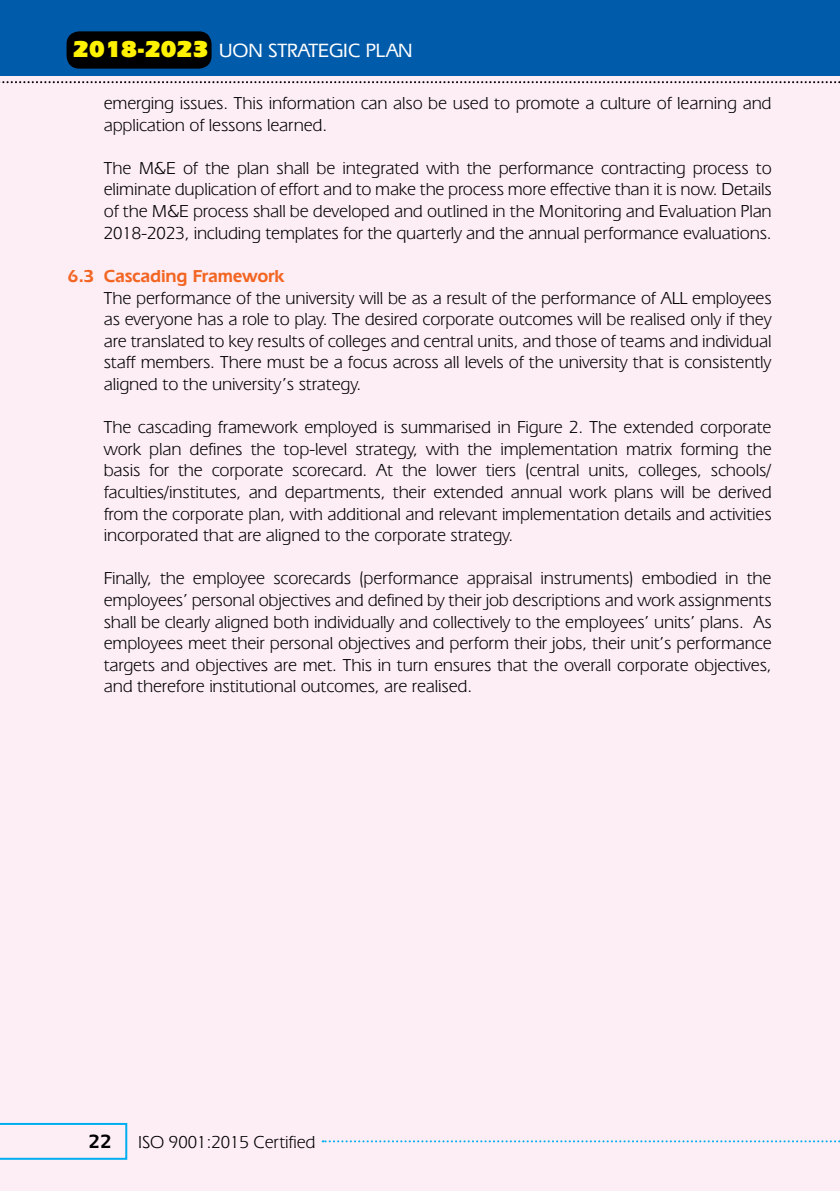
<style>
.page{position:relative;width:840px;height:1191px;background:#fff}
.page>*{position:absolute;margin:0;border:0;box-sizing:border-box;transform-origin:0 0}
.t1{font:900 24px "Eras IT Cby BT";color:#fff200}
.t2{font:500 20px "Eras IT Cby BT";color:#fff}
.t3{font:600 20px "Eras IT Cby BT";color:#000}
.t4{font:18px/21.6px "Eras IT Cby BT";color:#000;text-align:justify}
.t5{font:600 18px "Eras IT Cby BT";color:#f26522}
</style>
<div class="page">
<div style="left:0;top:63px;width:839px;height:1128px;background:#fdedf4"></div>
<div style="left:0;top:0;width:839px;height:76px;background:#005baa"></div>
<svg style="left:0;top:1123px;width:127px;height:36px"></svg>
<svg style="left:0;top:81px;width:840px;height:2px"></svg>
<svg style="left:322px;top:1140px;width:518px;height:2px"></svg>
<div style="left:66px;top:31px;width:145px;height:38px;background:#000;border-radius:13px"></div>
<h1 class="t1" style="left:74px;top:34px;width:138px">2018-2023</h1>
<p class="t4" style="left:104px;top:92px;width:670px">emerging issues. This information can also be used to promote a culture of learning and application of lessons learned.</p>
<p class="t4" style="left:104px;top:157px;width:670px">The M&amp;E of the plan shall be integrated with the performance contracting process to eliminate duplication of effort and to make the process more effective than it is now. Details of the M&amp;E process shall be developed and outlined in the Monitoring and Evaluation Plan 2018-2023, including templates for the quarterly and the annual performance evaluations.</p>
<p class="t5" style="left:68px;top:265px;width:219px">6.3 Cascading Framework</p>
<p class="t4" style="left:104px;top:286px;width:670px">The performance of the university will be as a result of the performance of ALL employees as everyone has a role to play. The desired corporate outcomes will be realised only if they are translated to key results of colleges and central units, and those of teams and individual staff members. There must be a focus across all levels of the university that is consistently aligned to the university’s strategy.</p>
<p class="t4" style="left:104px;top:416px;width:670px">The cascading framework employed is summarised in Figure 2. The extended corporate work plan defines the top-level strategy, with the implementation matrix forming the basis for the corporate scorecard. At the lower tiers (central units, colleges, schools/ faculties/institutes, and departments, their extended annual work plans will be derived from the corporate plan, with additional and relevant implementation details and activities incorporated that are aligned to the corporate strategy.</p>
<p class="t4" style="left:104px;top:567px;width:670px">Finally, the employee scorecards (performance appraisal instruments) embodied in the employees’ personal objectives and defined by their job descriptions and work assignments shall be clearly aligned both individually and collectively to the employees’ units’ plans. As employees meet their personal objectives and perform their jobs, their unit’s performance targets and objectives are met. This in turn ensures that the overall corporate objectives, and therefore institutional outcomes, are realised.</p>
<p class="t2" style="left:219px;top:39px;width:196px">UON STRATEGIC PLAN</p>
<p class="t3" style="left:88px;top:1129px;width:26px">22</p>
<p class="t4" style="left:138px;top:1130px;width:180px">ISO 9001:2015 Certified</p>
</div>
